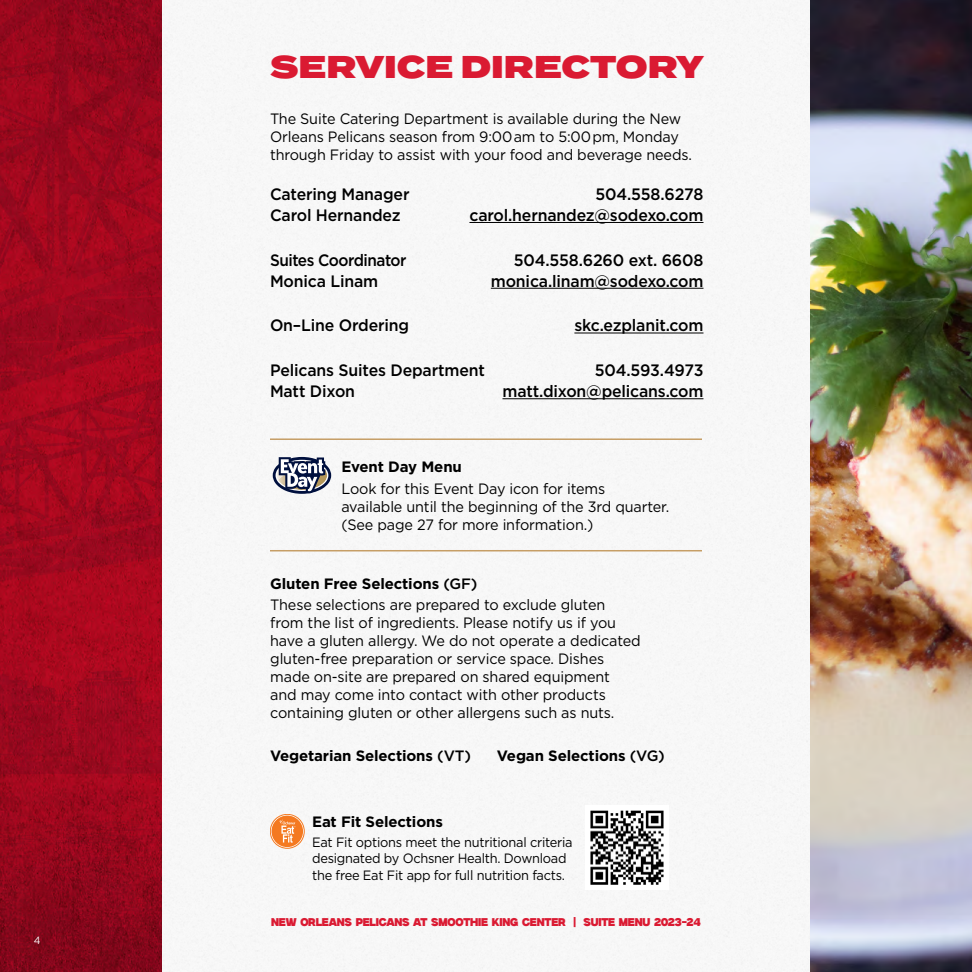
<style>
.page{position:relative;width:972px;height:972px;background:#fff}
.page>*{position:absolute;margin:0;border:0;box-sizing:border-box;transform-origin:0 0}
._1_BIG_TITLE_-ProxN_XBold-caps{font:900 31.5px "Termina";color:#da1a32}
._3__Body_Copy_-_reg_10_12{font:500 16.5px "Gotham";letter-spacing:-.01em;color:#000;scale:.96 1}
._3__Body_Copy_-_reg_10_12-2{font:500 16.5px "Gotham";letter-spacing:-.03em;color:#000;scale:.93 1}
._3__Body_Copy_-_reg_10_12-3{font:15px/18px "Gotham";letter-spacing:-.01em;color:#000;scale:.96 1}
.BODY_COPY_-BOLD{font:700 15px "Gotham";letter-spacing:-.01em;color:#000}
.Body_Copy_-_reg_10_12{font:13.5px/16.2px "Gotham";letter-spacing:-.02em;color:#000;scale:.95 1}
.t1{font:11.25px "Milker";letter-spacing:-.02em;color:#da1a32;scale:.91 1}
._3__Body_Copy_-_reg_10_12-4{font:10.5px "Gotham";color:#fff;scale:.96 1}
.s1{font-weight:500}
</style>
<div class="page">
<img style="left:162px;top:0;width:648px;height:972px">
<svg style="left:273px;top:457px;width:58px;height:37px"></svg>
<img style="left:810px;top:0;width:162px;height:972px">
<hr style="left:270px;top:438px;width:432px;height:2px;background:#c69e66">
<hr style="left:270px;top:550px;width:432px;height:1px;background:#c69e66">
<img style="left:0;top:0;width:162px;height:972px">
<hr style="left:469px;top:222px;width:234px;height:1px;background:#000">
<hr style="left:491px;top:288px;width:213px;height:1px;background:#000">
<hr style="left:574px;top:333px;width:129px;height:1px;background:#000">
<hr style="left:502px;top:398px;width:201px;height:1px;background:#000">
<svg style="left:271px;top:815px;width:33px;height:33px"></svg>
<div style="left:270px;top:814px;width:34px;height:34px;border:1px solid #f47920;border-radius:50%"></div>
<svg style="left:279px;top:819px;width:17px;height:24px"></svg>
<img style="left:585px;top:806px;width:84px;height:83px">
<p class="_3__Body_Copy_-_reg_10_12-4" style="left:34px;top:934px;width:9px">4</p>
<p class="_1_BIG_TITLE_-ProxN_XBold-caps" style="left:270px;top:44px;width:435px">SERVICE DIRECTORY</p>
<p class="_3__Body_Copy_-_reg_10_12-3" style="left:270px;top:110px;width:441px">The Suite Catering Department is available during the New<br>Orleans Pelicans season from 9:00am to 5:00pm, Monday through Friday to assist with your food and beverage needs.</p>
<p class="_3__Body_Copy_-_reg_10_12" style="left:270px;top:183px;width:147px">Catering Manager</p>
<p class="_3__Body_Copy_-_reg_10_12" style="left:595px;top:183px;width:114px">504.558.6278</p>
<p class="_3__Body_Copy_-_reg_10_12" style="left:270px;top:204px;width:138px">Carol Hernandez</p>
<p class="_3__Body_Copy_-_reg_10_12" style="left:469px;top:204px;width:245px">carol.hernandez@sodexo.com</p>
<p class="_3__Body_Copy_-_reg_10_12-2" style="left:270px;top:249px;width:148px">Suites Coordinator</p>
<p class="_3__Body_Copy_-_reg_10_12" style="left:514px;top:249px;width:199px">504.558.6260 ext. 6608</p>
<p class="_3__Body_Copy_-_reg_10_12" style="left:270px;top:270px;width:114px">Monica Linam</p>
<p class="_3__Body_Copy_-_reg_10_12" style="left:491px;top:270px;width:223px">monica.linam@sodexo.com</p>
<p class="_3__Body_Copy_-_reg_10_12" style="left:270px;top:315px;width:147px">On–Line Ordering</p>
<p class="_3__Body_Copy_-_reg_10_12" style="left:574px;top:315px;width:136px">skc.ezplanit.com</p>
<p class="_3__Body_Copy_-_reg_10_12" style="left:270px;top:359px;width:225px">Pelicans Suites Department</p>
<p class="_3__Body_Copy_-_reg_10_12" style="left:595px;top:359px;width:115px">504.593.4973</p>
<p class="_3__Body_Copy_-_reg_10_12" style="left:270px;top:380px;width:90px">Matt Dixon</p>
<p class="_3__Body_Copy_-_reg_10_12" style="left:502px;top:380px;width:211px">matt.dixon@pelicans.com</p>
<p class="BODY_COPY_-BOLD" style="left:341px;top:457px;width:122px">Event Day Menu</p>
<p class="_3__Body_Copy_-_reg_10_12-3" style="left:341px;top:479px;width:343px">Look for this Event Day icon for items available until the beginning of the 3rd quarter. (See page 27 for more information.)</p>
<p class="BODY_COPY_-BOLD" style="left:270px;top:573px;width:209px">Gluten Free Selections <span class="s1">(GF)</span></p>
<p class="_3__Body_Copy_-_reg_10_12-3" style="left:270px;top:596px;width:387px">These selections are prepared to exclude gluten from the list of ingredients. Please notify us if you have a gluten allergy. We do not operate a dedicated gluten-free preparation or service space. Dishes made on-site are prepared on shared equipment<br>and may come into contact with other products containing gluten or other allergens such as nuts.</p>
<p class="BODY_COPY_-BOLD" style="left:270px;top:745px;width:202px">Vegetarian Selections <span class="s1">(VT)</span></p>
<p class="BODY_COPY_-BOLD" style="left:497px;top:745px;width:169px">Vegan Selections <span class="s1">(VG)</span></p>
<p class="BODY_COPY_-BOLD" style="left:312px;top:812px;width:132px">Eat Fit Selections</p>
<p class="Body_Copy_-_reg_10_12" style="left:312px;top:834px;width:276px">Eat Fit options meet the nutritional criteria designated by Ochsner Health. Download the free Eat Fit app for full nutrition facts.</p>
<p class="t1" style="left:271px;top:914px;width:474px">NEW ORLEANS PELICANS AT SMOOTHIE KING CENTER | SUITE MENU 2023-24</p>
</div>
